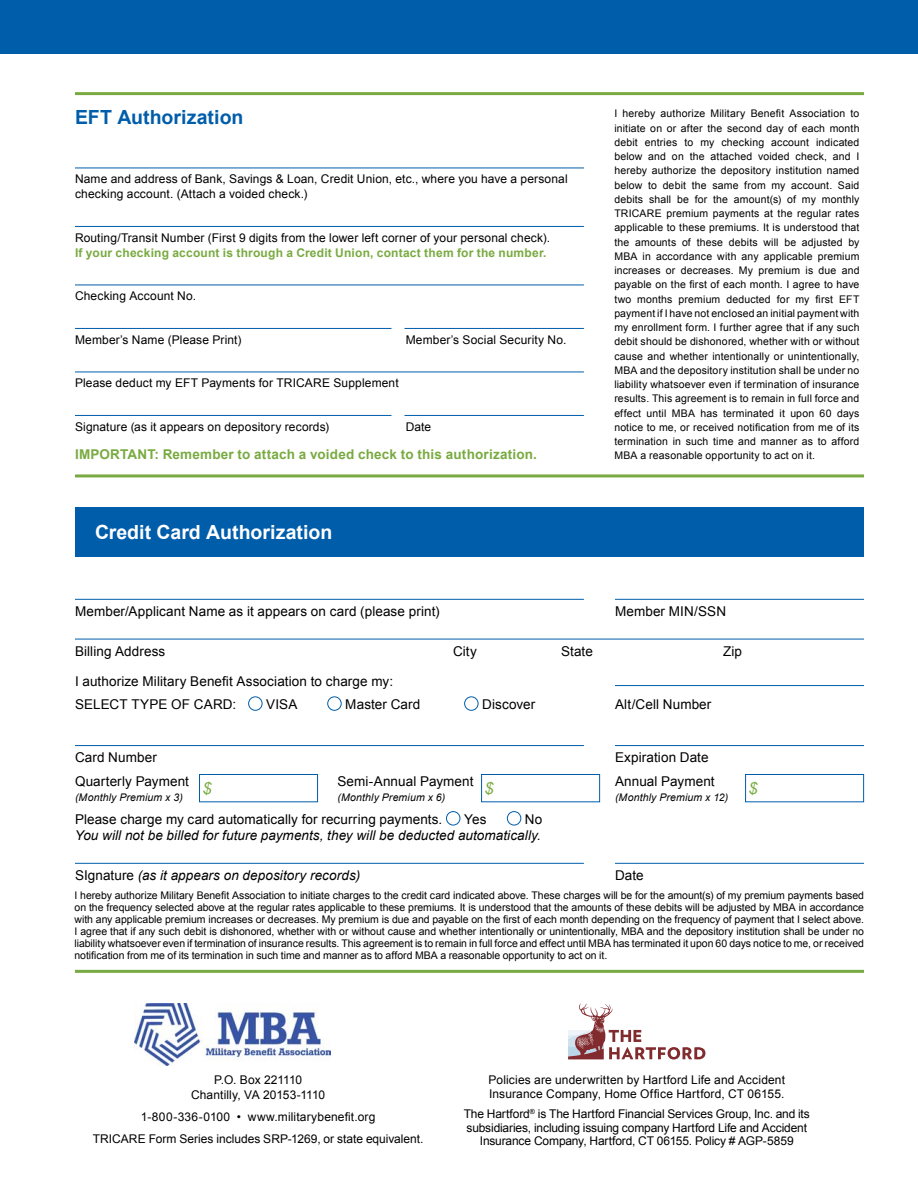
<style>
.page{position:relative;width:918px;height:1188px;background:#fff}
.page>*{position:absolute;margin:0;border:0;box-sizing:border-box;transform-origin:0 0}
.t1{font:700 19.5px "Arial";color:#fff}
.t2{font:700 19.5px "Arial";color:#005daa}
.t3{font:italic 16.5px "Arial";color:#79aa41}
.t4{font:13.5px/23.2px "Arial";letter-spacing:.005em;color:#000}
.t5{font:italic 13.5px "Arial";letter-spacing:.005em;color:#000}
.t6{font:700 13.5px "Arial";letter-spacing:.015em;color:#79aa41}
.t7{font:12px/15px "Arial";letter-spacing:.01em;color:#000}
.t8{font:12px/13.5px "Arial";letter-spacing:-.015em;color:#000;text-align:center}
.t9{font:700 12px "Arial";letter-spacing:.015em;color:#79aa41}
.t10{font:10.5px/14.2px "Arial";letter-spacing:.01em;color:#000;text-align:justify}
.t11{font:italic 10.5px "Arial";letter-spacing:.015em;color:#000}
.s1{font-style:normal}
</style>
<div class="page">
<div style="left:75px;top:507px;width:789px;height:50px;background:#005daa"></div>
<div style="left:0;top:0;width:918px;height:54px;background:#005daa"></div>
<hr style="left:75px;top:168px;width:509px;height:1px;background:#005daa">
<hr style="left:75px;top:226px;width:509px;height:1px;background:#005daa">
<hr style="left:75px;top:285px;width:509px;height:1px;background:#005daa">
<hr style="left:75px;top:328px;width:317px;height:1px;background:#005daa">
<hr style="left:404px;top:328px;width:180px;height:1px;background:#005daa">
<hr style="left:75px;top:372px;width:509px;height:1px;background:#005daa">
<hr style="left:75px;top:415px;width:317px;height:1px;background:#005daa">
<hr style="left:404px;top:415px;width:180px;height:1px;background:#005daa">
<hr style="left:75px;top:92px;width:789px;height:3px;background:#79aa41">
<hr style="left:75px;top:474px;width:789px;height:3px;background:#79aa41">
<img style="left:135px;top:1003px;width:196px;height:63px">
<svg style="left:568px;top:1003px;width:137px;height:56px"></svg>
<hr style="left:75px;top:970px;width:789px;height:3px;background:#79aa41">
<hr style="left:75px;top:599px;width:509px;height:1px;background:#005daa">
<hr style="left:615px;top:599px;width:249px;height:1px;background:#005daa">
<hr style="left:75px;top:639px;width:789px;height:1px;background:#005daa">
<hr style="left:615px;top:685px;width:249px;height:1px;background:#005daa">
<div style="left:248px;top:696px;width:14px;height:15px;border:1px solid #005daa;border-radius:50%"></div>
<div style="left:327px;top:696px;width:15px;height:15px;border:1px solid #005daa;border-radius:50%"></div>
<div style="left:464px;top:696px;width:14px;height:15px;border:1px solid #005daa;border-radius:50%"></div>
<hr style="left:75px;top:745px;width:509px;height:1px;background:#005daa">
<hr style="left:615px;top:745px;width:249px;height:1px;background:#005daa">
<div style="left:446px;top:811px;width:14px;height:14px;border:1px solid #005daa;border-radius:50%"></div>
<div style="left:507px;top:811px;width:14px;height:14px;border:1px solid #005daa;border-radius:50%"></div>
<hr style="left:75px;top:863px;width:509px;height:1px;background:#005daa">
<hr style="left:615px;top:863px;width:249px;height:1px;background:#005daa">
<div style="left:481px;top:774px;width:119px;height:28px;border:1px solid #005daa"></div>
<div style="left:199px;top:774px;width:119px;height:28px;border:1px solid #005daa"></div>
<div style="left:745px;top:774px;width:119px;height:28px;border:1px solid #005daa"></div>
<h1 class="t2" style="left:75px;top:104px;width:170px">EFT Authorization</h1>
<p class="t7" style="left:75px;top:172px;width:494px">Name and address of Bank, Savings &amp; Loan, Credit Union, etc., where you have a personal checking account. (Attach a voided check.)</p>
<p class="t7" style="left:75px;top:230px;width:477px">Routing/Transit Number (First 9 digits from the lower left corner of your personal check).</p>
<p class="t9" style="left:75px;top:245px;width:473px">If your checking account is through a Credit Union, contact them for the number.</p>
<p class="t7" style="left:75px;top:289px;width:123px">Checking Account No.</p>
<p class="t7" style="left:75px;top:332px;width:168px">Member’s Name (Please Print)</p>
<p class="t7" style="left:406px;top:332px;width:162px">Member’s Social Security No.</p>
<p class="t7" style="left:75px;top:376px;width:325px">Please deduct my EFT Payments for TRICARE Supplement</p>
<p class="t7" style="left:75px;top:419px;width:256px">Signature (as it appears on depository records)</p>
<p class="t7" style="left:406px;top:419px;width:27px">Date</p>
<p class="t6" style="left:75px;top:446px;width:464px">IMPORTANT: Remember to attach a voided check to this authorization.</p>
<h1 class="t1" style="left:95px;top:519px;width:239px">Credit Card Authorization</h1>
<p class="t10" style="left:614px;top:107px;width:247px">I hereby authorize Military Benefit Association to initiate on or after the second day of each month debit entries to my checking account indicated below and on the attached voided check, and I hereby authorize the depository institution named below to debit the same from my account. Said debits shall be for the amount(s) of my monthly TRICARE premium payments at the regular rates applicable to these premiums. It is understood that the amounts of these debits will be adjusted by MBA in accordance with any applicable premium increases or decreases. My premium is due and payable on the first of each month. I agree to have two months premium deducted for my first EFT payment if I have not enclosed an initial payment with my enrollment form. I further agree that if any such debit should be dishonored, whether with or without cause and whether intentionally or unintentionally, MBA and the depository institution shall be under no liability whatsoever even if termination of insurance results. This agreement is to remain in full force and effect until MBA has terminated it upon 60 days notice to me, or received notification from me of its termination in such time and manner as to afford MBA a reasonable opportunity to act on it.</p>
<p class="t4" style="left:75px;top:600px;width:366px">Member/Applicant Name as it appears on card (please print)</p>
<p class="t4" style="left:615px;top:600px;width:113px">Member MIN/SSN</p>
<p class="t4" style="left:75px;top:640px;width:92px">Billing Address</p>
<p class="t4" style="left:453px;top:640px;width:25px">City</p>
<p class="t4" style="left:561px;top:640px;width:33px">State</p>
<p class="t4" style="left:723px;top:640px;width:20px">Zip</p>
<p class="t4" style="left:75px;top:670px;width:320px">I authorize Military Benefit Association to charge my:<br>SELECT TYPE OF CARD:</p>
<p class="t4" style="left:266px;top:693px;width:33px">VISA</p>
<p class="t4" style="left:345px;top:693px;width:76px">Master Card</p>
<p class="t4" style="left:482px;top:693px;width:55px">Discover</p>
<p class="t4" style="left:615px;top:693px;width:98px">Alt/Cell Number</p>
<p class="t4" style="left:75px;top:746px;width:83px">Card Number</p>
<p class="t4" style="left:615px;top:746px;width:95px">Expiration Date</p>
<p class="t4" style="left:75px;top:769px;width:116px">Quarterly Payment</p>
<p class="t4" style="left:338px;top:769px;width:137px">Semi-Annual Payment</p>
<p class="t4" style="left:615px;top:769px;width:101px">Annual Payment</p>
<p class="t11" style="left:75px;top:790px;width:109px">(Monthly Premium x 3)</p>
<p class="t11" style="left:338px;top:790px;width:109px">(Monthly Premium x 6)</p>
<p class="t11" style="left:615px;top:790px;width:115px">(Monthly Premium x 12)</p>
<p class="t4" style="left:75px;top:808px;width:369px">Please charge my card automatically for recurring payments.</p>
<p class="t4" style="left:464px;top:808px;width:24px">Yes</p>
<p class="t4" style="left:525px;top:808px;width:19px">No</p>
<p class="t5" style="left:75px;top:827px;width:468px">You will not be billed for future payments, they will be deducted automatically.</p>
<p class="t5" style="left:75px;top:867px;width:287px"><span class="s1">SIgnature</span> (as it appears on depository records)</p>
<p class="t4" style="left:615px;top:864px;width:30px">Date</p>
<h2 class="t3" style="left:203px;top:778px;width:11px">$</h2>
<h2 class="t3" style="left:485px;top:778px;width:11px">$</h2>
<h2 class="t3" style="left:749px;top:778px;width:11px">$</h2>
<p class="t10" style="left:75px;top:889px;width:791px;line-height:12px">I hereby authorize Military Benefit Association to initiate charges to the credit card indicated above. These charges will be for the amount(s) of my premium payments based on the frequency selected above at the regular rates applicable to these premiums. It is understood that the amounts of these debits will be adjusted by MBA in accordance with any applicable premium increases or decreases. My premium is due and payable on the first of each month depending on the frequency of payment that I select above.<br>I agree that if any such debit is dishonored, whether with or without cause and whether intentionally or unintentionally, MBA and the depository institution shall be under no liability whatsoever even if termination of insurance results. This agreement is to remain in full force and effect until MBA has terminated it upon 60 days notice to me, or received notification from me of its termination in such time and manner as to afford MBA a reasonable opportunity to act on it.</p>
<p class="t7" style="left:191px;top:1073px;width:136px;text-align:center">P.O. Box 221110<br>Chantilly, VA 20153-1110</p>
<p class="t7" style="left:93px;top:1106px;width:332px;line-height:21.8px;text-align:center">1-800-336-0100 • www.militarybenefit.org<br>TRICARE Form Series includes SRP-1269, or state equivalent.</p>
<p class="t7" style="left:489px;top:1073px;width:298px;line-height:13.5px">Policies are underwritten by Hartford Life and Accident<br>Insurance Company, Home Office Hartford, CT 06155.</p>
<p class="t8" style="left:464px;top:1107px;width:348px">The Hartford<sup>®</sup> is The Hartford Financial Services Group, Inc. and its subsidiaries, including issuing company Hartford Life and Accident<br>Insurance Company, Hartford, CT 06155. Policy # AGP-5859</p>
</div>
